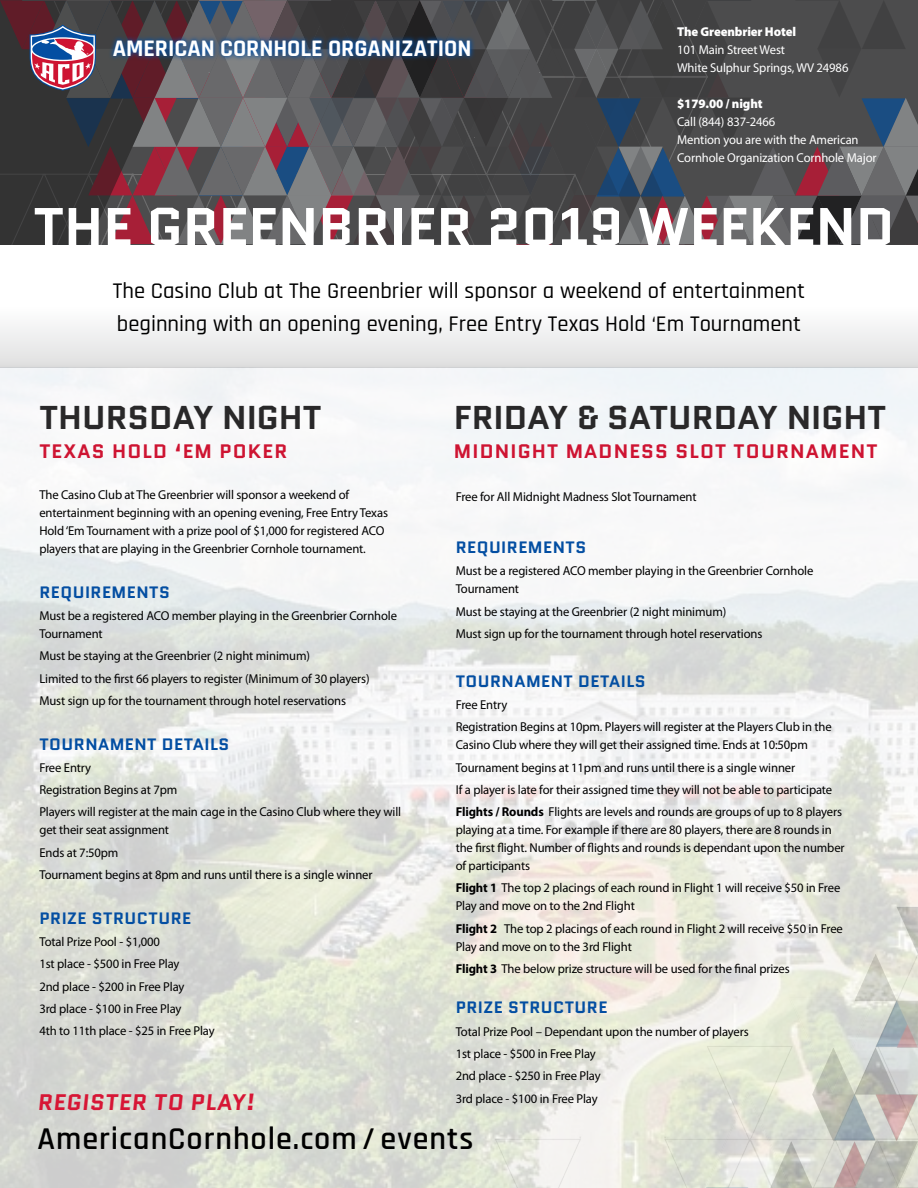
<style>
.page{position:relative;width:918px;height:1188px;background:#fff}
.page>*{position:absolute;margin:0;border:0;box-sizing:border-box;transform-origin:0 0}
.t1{font:700 54px "Quantico";color:#fff}
.t2{font:700 33px "Quantico";color:#292829}
.t3{font:600 32.1px "Rajdhani";letter-spacing:.03em;color:#000}
.t4{font:700 24px "Rajdhani";color:#fff}
.t5{font:500 22.65px/32.5px "Rajdhani";color:#000}
.t6{font:italic 700 22.5px "Quantico";letter-spacing:.03em;color:#d71635}
.t7{font:700 19.5px "Quantico";letter-spacing:.06em;color:#ce1432}
.t8{font:700 16.5px "Quantico";letter-spacing:.03em;color:#034ea2}
.t9{font:12.9px/22.4px "Myriad Pro";letter-spacing:-.01em;color:#000}
.t10{font:12.9px/18px "Myriad Pro";letter-spacing:-.01em;color:#fff}
.t11{font:900 12.9px "Myriad Pro";letter-spacing:-.01em;color:#fff}
.s1{font-weight:700}
</style>
<div class="page">
<img style="left:0;top:367px;width:918px;height:821px">
<div style="left:1px;top:307px;width:916px;height:60px;background:linear-gradient(to bottom,#fefffe,#e0e0e0)"></div>
<svg style="left:0;top:0;width:918px;height:245px;background:#514c50"></svg>
<svg style="left:108px;top:35px;width:367px;height:26px;background:#2f4b6e"></svg>
<h3 class="t4" style="left:113px;top:34px;width:360px">AMERICAN CORNHOLE ORGANIZATION</h3>
<p class="t11" style="left:677px;top:24px;width:120px">The Greenbrier Hotel</p>
<p class="t10" style="left:677px;top:40px;width:173px">101 Main Street West<br>White Sulphur Springs, WV 24986</p>
<p class="t11" style="left:677px;top:96px;width:87px">$179.00 / night</p>
<p class="t10" style="left:677px;top:113px;width:201px">Call (844) 837-2466<br>Mention you are with the American<br>Cornhole Organization Cornhole Major</p>
<h1 class="t1" style="left:33px;top:188px;width:863px">THE GREENBRIER 2019 WEEKEND</h1>
<h3 class="t5" style="left:113px;top:275px;width:694px">The Casino Club at The Greenbrier will sponsor a weekend of entertainment beginning with an opening evening, Free Entry Texas Hold ‘Em Tournament</h3>
<h2 class="t2" style="left:39px;top:394px;width:261px">THURSDAY NIGHT</h2>
<h3 class="t7" style="left:39px;top:437px;width:250px">TEXAS HOLD ‘EM POKER</h3>
<h2 class="t2" style="left:454px;top:394px;width:237px">FRI DAY &amp; SATURDAY</h2>
<h2 class="t2" style="left:787px;top:394px;width:78px">NIGHT</h2>
<h3 class="t7" style="left:454px;top:437px;width:424px">MIDNIGHT MADNESS SLOT TOURNAMENT</h3>
<p class="t9" style="left:39px;top:486px;width:350px;line-height:18px">The Casino Club at The Greenbrier will sponsor a weekend of entertainment beginning with an opening evening, Free Entry Texas Hold ‘Em Tournament with a prize pool of $1,000 for registered ACO players that are playing in the Greenbrier Cornhole tournament.</p>
<p class="t8" style="left:39px;top:580px;width:132px">REQUIREMENTS</p>
<p class="t9" style="left:39px;top:607px;width:359px;line-height:18px">Must be a registered ACO member playing in the Greenbrier Cornhole<br>Tournament</p>
<p class="t9" style="left:39px;top:645px;width:332px">Must be staying at the Greenbrier (2 night minimum)<br>Limited to the first 66 players to register (Minimum of 30 players)<br>Must sign up for the tournament through hotel reservations</p>
<p class="t8" style="left:39px;top:732px;width:192px">TOURNAMENT DETAILS</p>
<p class="t9" style="left:39px;top:757px;width:363px">Free Entry<br>Registration Begins at 7pm<br>Players will register at the main cage in the Casino Club where they will</p>
<p class="t9" style="left:39px;top:819px;width:335px">get their seat assignment<br>Ends at 7:50pm<br>Tournament begins at 8pm and runs until there is a single winner</p>
<p class="t8" style="left:39px;top:906px;width:151px">PRIZE STRUCTURE</p>
<p class="t9" style="left:39px;top:931px;width:177px">Total Prize Pool - $1,000<br>1st place - $500 in Free Play<br>2nd place - $200 in Free Play<br>3rd place - $100 in Free Play<br>4th to 11th place - $25 in Free Play</p>
<p class="t9" style="left:456px;top:485px;width:242px">Free for All Midnight Madness Slot Tournament</p>
<p class="t8" style="left:456px;top:536px;width:132px">REQUIREMENTS</p>
<p class="t9" style="left:456px;top:562px;width:359px;line-height:18px">Must be a registered ACO member playing in the Greenbrier Cornhole<br>Tournament</p>
<p class="t9" style="left:456px;top:600px;width:308px">Must be staying at the Greenbrier (2 night minimum)<br>Must sign up for the tournament through hotel reservations</p>
<p class="t8" style="left:456px;top:669px;width:192px">TOURNAMENT DETAILS</p>
<p class="t9" style="left:456px;top:694px;width:378px">Free Entry<br>Registration Begins at 10pm. Players will register at the Players Club in the</p>
<p class="t9" style="left:456px;top:734px;width:388px">Casino Club where they will get their assigned time. Ends at 10:50pm Tournament begins at 11pm and runs until there is a single winner<br>If a player is late for their assigned time they will not be able to participate <span class="s1">Flights / Rounds</span> Flights are levels and rounds are groups of up to 8 players</p>
<p class="t9" style="left:456px;top:821px;width:391px;line-height:18px">playing at a time. For example if there are 80 players, there are 8 rounds in the first flight. Number of flights and rounds is dependant upon the number of participants</p>
<p class="t9" style="left:456px;top:879px;width:386px;line-height:18px"><span class="s1">Flight 1</span> The top 2 placings of each round in Flight 1 will receive $50 in Free<br>Play and move on to the 2nd Flight</p>
<p class="t9" style="left:456px;top:920px;width:389px;line-height:18px"><span class="s1">Flight 2</span> The top 2 placings of each round in Flight 2 will receive $50 in Free<br>Play and move on to the 3rd Flight</p>
<p class="t9" style="left:456px;top:958px;width:335px"><span class="s1">Flight 3</span> The below prize structure will be used for the final prizes</p>
<p class="t8" style="left:456px;top:996px;width:151px">PRIZE STRUCTURE</p>
<p class="t9" style="left:456px;top:1021px;width:295px">Total Prize Pool – Dependant upon the number of players 1st place - $500 in Free Play<br>2nd place - $250 in Free Play<br>3rd place - $100 in Free Play</p>
<h3 class="t6" style="left:38px;top:1086px;width:218px">REGISTER TO PLAY!</h3>
<h3 class="t3" style="left:38px;top:1120px;width:437px">AmericanCornhole.com / events</h3>
</div>
